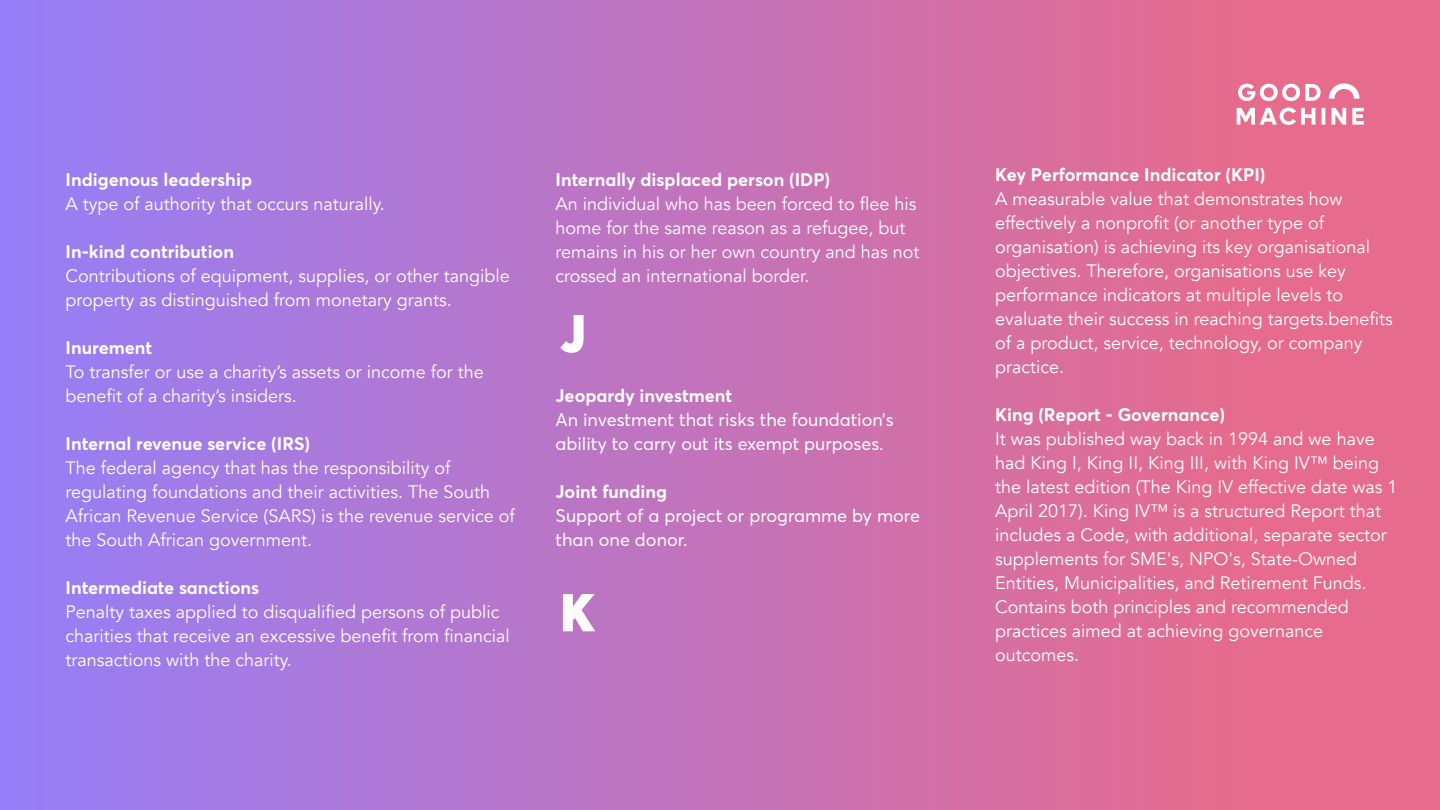
<style>
.page{position:relative;width:1440px;height:810px;background:#fff}
.page>*{position:absolute;margin:0;border:0;box-sizing:border-box;transform-origin:0 0}
.t1{font:900 52.5px "Averta";color:#fff}
.t2{font:18px/24px "Avenir";color:#fff}
.t3{font:700 18px "Averta";color:#fff}
.t4{font:18px/24px "Averta";color:#fff}
</style>
<div class="page">
<div style="left:0;top:0;width:200px;height:810px;background:#957ef7"></div>
<div style="left:46px;top:0;width:200px;height:810px;background:#987df3"></div>
<div style="left:92px;top:0;width:200px;height:810px;background:#9b7def"></div>
<div style="left:138px;top:0;width:200px;height:810px;background:#9e7ceb"></div>
<div style="left:184px;top:0;width:200px;height:810px;background:#a17be7"></div>
<div style="left:230px;top:0;width:200px;height:810px;background:#a47ae3"></div>
<div style="left:275px;top:0;width:201px;height:810px;background:#a77adf"></div>
<div style="left:321px;top:0;width:201px;height:810px;background:#aa79db"></div>
<div style="left:367px;top:0;width:201px;height:810px;background:#ad78d7"></div>
<div style="left:413px;top:0;width:201px;height:810px;background:#b078d3"></div>
<div style="left:459px;top:0;width:200px;height:810px;background:#b377cf"></div>
<div style="left:505px;top:0;width:200px;height:810px;background:#b676cb"></div>
<div style="left:551px;top:0;width:200px;height:810px;background:#b976c7"></div>
<div style="left:597px;top:0;width:200px;height:810px;background:#bc75c3"></div>
<div style="left:654px;top:0;width:201px;height:810px;background:#c074bf"></div>
<div style="left:700px;top:0;width:200px;height:810px;background:#c373bb"></div>
<div style="left:746px;top:0;width:200px;height:810px;background:#c673b7"></div>
<div style="left:792px;top:0;width:200px;height:810px;background:#c972b3"></div>
<div style="left:838px;top:0;width:200px;height:810px;background:#cc71af"></div>
<div style="left:884px;top:0;width:200px;height:810px;background:#cf70ab"></div>
<div style="left:930px;top:0;width:200px;height:810px;background:#d270a7"></div>
<div style="left:976px;top:0;width:200px;height:810px;background:#d56fa3"></div>
<div style="left:1022px;top:0;width:200px;height:810px;background:#d86e9f"></div>
<div style="left:1068px;top:0;width:200px;height:810px;background:#db6e9b"></div>
<div style="left:1113px;top:0;width:201px;height:810px;background:#de6d97"></div>
<div style="left:1159px;top:0;width:201px;height:810px;background:#e16c93"></div>
<div style="left:1205px;top:0;width:201px;height:810px;background:#e46c8f"></div>
<div style="left:1240px;top:0;width:200px;height:810px;background:#e66b8c"></div>
<img style="left:1236px;top:83px;width:128px;height:42px">
<p class="t3" style="left:66px;top:168px;width:188px">Indigenous leadership</p>
<p class="t2" style="left:66px;top:192px;width:321px">A type of authority that occurs naturally.</p>
<p class="t3" style="left:66px;top:240px;width:170px">In-kind contribution</p>
<p class="t2" style="left:66px;top:264px;width:446px">Contributions of equipment, supplies, or other tangible property as distinguished from monetary grants.</p>
<p class="t3" style="left:66px;top:336px;width:88px">Inurement</p>
<p class="t2" style="left:66px;top:360px;width:420px">To transfer or use a charity’s assets or income for the benefit of a charity’s insiders.</p>
<p class="t3" style="left:66px;top:432px;width:246px">Internal revenue service (IRS)</p>
<p class="t2" style="left:66px;top:456px;width:451px">The federal agency that has the responsibility of regulating foundations and their activities. The South African Revenue Service (SARS) is the revenue service of the South African government.</p>
<p class="t3" style="left:66px;top:576px;width:195px">Intermediate sanctions</p>
<p class="t2" style="left:66px;top:600px;width:446px">Penalty taxes applied to disqualified persons of public charities that receive an excessive benefit from financial transactions with the charity.</p>
<p class="t3" style="left:555px;top:168px;width:276px">Internally displaced person (IDP)</p>
<p class="t2" style="left:555px;top:192px;width:366px">An individual who has been forced to flee his home for the same reason as a refugee, but remains in his or her own country and has not crossed an international border.</p>
<h1 class="t1" style="left:560px;top:300px;width:27px">J</h1>
<p class="t3" style="left:555px;top:384px;width:178px">Jeopardy investment</p>
<p class="t4" style="left:555px;top:408px;width:340px">An investment that risks the foundation’s ability to carry out its exempt purposes.</p>
<p class="t3" style="left:555px;top:480px;width:113px">Joint funding</p>
<p class="t4" style="left:555px;top:504px;width:366px">Support of a project or programme by more than one donor.</p>
<h1 class="t1" style="left:560px;top:579px;width:36px">K</h1>
<p class="t3" style="left:995px;top:163px;width:272px">Key Performance Indicator (KPI)</p>
<p class="t2" style="left:995px;top:187px;width:399px">A measurable value that demonstrates how effectively a nonprofit (or another type of organisation) is achieving its key organisational objectives. Therefore, organisations use key performance indicators at multiple levels to evaluate their success in reaching targets.benefits of a product, service, technology, or company practice.</p>
<p class="t3" style="left:995px;top:403px;width:232px">King (Report - Governance)</p>
<p class="t2" style="left:995px;top:427px;width:404px">It was published way back in 1994 and we have had King I, King II, King III, with King IV™ being the latest edition (The King IV effective date was 1<br>April 2017). King IV™ is a structured Report that includes a Code, with additional, separate sector supplements for SME's, NPO's, State-Owned Entities, Municipalities, and Retirement Funds.<br>Contains both principles and recommended practices aimed at achieving governance outcomes.</p>
</div>
